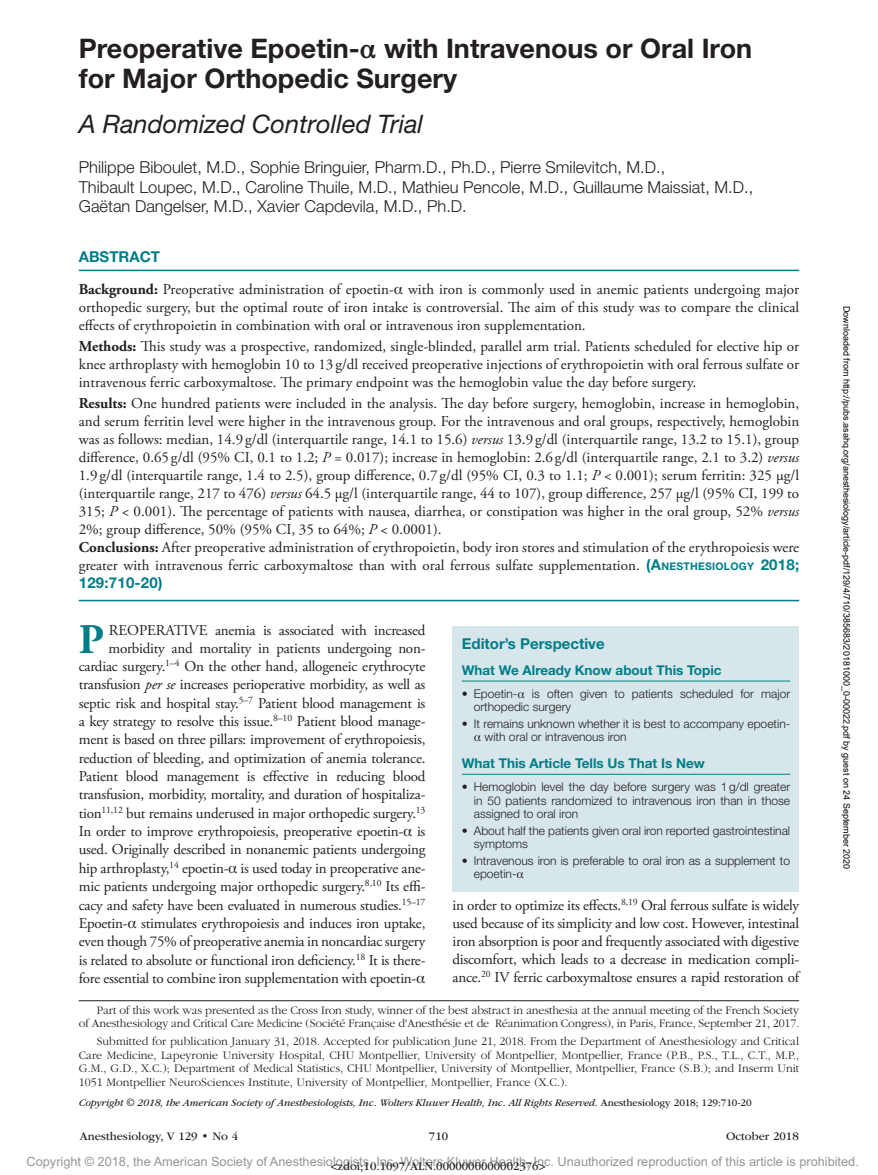
<style>
.page{position:relative;width:878px;height:1175px;background:#fff}
.page>*{position:absolute;margin:0;border:0;box-sizing:border-box;transform-origin:0 0}
.t1{font:700 42.15px "Adobe Garamond Pro";color:#007d88}
.t2{font:700 27px/30px "Helvetica Neue LT Std";color:#231f20}
.t3{font:italic 25.5px "Helvetica Neue LT Std";color:#231f20}
.t4{font:300 16.5px/19.5px "Helvetica Neue LT Std";color:#231f20}
.t5{font:15px/18.3px "Adobe Garamond Pro";letter-spacing:-.015em;color:#231f20;text-align:justify}
.t6{font:700 15px "Helvetica Neue LT Std";color:#007d88}
.t7{font:700 13.5px "Helvetica Neue LT Std";color:#007d88}
.t8{font:12.75px "Arial MT Std";color:#939598}
.t9{font:300 12px/13.5px "ITC Garamond Std";letter-spacing:-.01em;color:#231f20;text-align:right}
.t10{font:300 12px/13.5px "Helvetica Neue LT Std";color:#231f20}
.t11{font:12px "ITC Garamond Std";color:#231f20}
.t12{font:italic 10.5px "ITC Garamond Std";letter-spacing:-.01em;color:#231f20}
.t13{font:9px "Arial";color:#000}
.s1{font-family:"Gandhari Unicode"}
.s2{font-weight:700}
.s3{font-style:italic}
.s4{font-family:"Helvetica Neue LT Std";font-weight:700;color:#007d88}
.s5{font-family:"Helvetica Neue LT Std";font-weight:700;font-size:10.5px;color:#007d88}
.s6{font-family:"Gandhari Unicode";font-weight:400}
.s7{font-style:normal}
</style>
<div class="page">
<div style="left:452px;top:626px;width:347px;height:265px;background:#d6e6ea"></div>
<hr style="left:462px;top:680px;width:328px;height:1px;background:#007d88">
<hr style="left:462px;top:774px;width:328px;height:1px;background:#007d88">
<hr style="left:79px;top:270px;width:720px;height:1px;background:#007d88">
<hr style="left:79px;top:600px;width:720px;height:1px;background:#007d88">
<hr style="left:79px;top:1000px;width:720px;height:1px;background:#231f20">
<h2 class="t2" style="left:79px;top:33px;width:675px">Preoperative Epoetin-<span class="s1">α</span> with Intravenous or Oral Iron for Major Orthopedic Surgery</h2>
<h3 class="t3" style="left:79px;top:108px;width:346px">A Randomized Controlled Trial</h3>
<p class="t4" style="left:79px;top:157px;width:676px">Philippe Biboulet, M.D., Sophie Bringuier, Pharm.D., Ph.D., Pierre Smilevitch, M.D.,<br>Thibault Loupec, M.D., Caroline Thuile, M.D., Mathieu Pencole, M.D., Guillaume Maissiat, M.D.,<br>Gaëtan Dangelser, M.D., Xavier Capdevila, M.D., Ph.D.</p>
<p class="t6" style="left:79px;top:247px;width:83px">ABSTRACT</p>
<p class="t5" style="left:79px;top:280px;width:722px"><span class="s2">Background:</span> Preoperative administration of epoetin-<span class="s1">α</span> with iron is commonly used in anemic patients undergoing major orthopedic surgery, but the optimal route of iron intake is controversial. The aim of this study was to compare the clinical effects of erythropoietin in combination with oral or intravenous iron supplementation.</p>
<p class="t5" style="left:79px;top:337px;width:721px"><span class="s2">Methods:</span> This study was a prospective, randomized, single-blinded, parallel arm trial. Patients scheduled for elective hip or knee arthroplasty with hemoglobin 10 to 13 g/dl received preoperative injections of erythropoietin with oral ferrous sulfate or intravenous ferric carboxymaltose. The primary endpoint was the hemoglobin value the day before surgery.</p>
<p class="t5" style="left:79px;top:394px;width:722px;text-align:left"><span class="s2">Results:</span> One hundred patients were included in the analysis. The day before surgery, hemoglobin, increase in hemoglobin, and serum ferritin level were higher in the intravenous group. For the intravenous and oral groups, respectively, hemoglobin was as follows: median, 14.9 g/dl (interquartile range, 14.1 to 15.6) <span class="s3">versus</span> 13.9 g/dl (interquartile range, 13.2 to 15.1), group difference, 0.65 g/dl (95% CI, 0.1 to 1.2; <span class="s3">P</span> = 0.017); increase in hemoglobin: 2.6g/dl (interquartile range, 2.1 to 3.2) <span class="s3">versus </span>1.9g/dl (interquartile range, 1.4 to 2.5), group difference, 0.7 g/dl (95% CI, 0.3 to 1.1; <span class="s3">P</span> &lt; 0.001); serum ferritin: 325 µg/l (interquartile range, 217 to 476) <span class="s3">versus</span> 64.5 µg/l (interquartile range, 44 to 107), group difference, 257 µg/l (95% CI, 199 to 315; <span class="s3">P</span> &lt; 0.001). The percentage of patients with nausea, diarrhea, or constipation was higher in the oral group, 52% <span class="s3">versus </span>2%; group difference, 50% (95% CI, 35 to 64%; <span class="s3">P</span> &lt; 0.0001).<br><span class="s2">Conclusions:</span> After preoperative administration of erythropoietin, body iron stores and stimulation of the erythropoiesis were greater with intravenous ferric carboxymaltose than with oral ferrous sulfate supplementation. <span class="s4">(A</span><span class="s5">NESTHESIOLOGY</span> <span class="s4">2018;</span></p>
<p class="t6" style="left:79px;top:573px;width:85px">129:710-20)</p>
<p class="t5" style="left:79px;top:621px;width:348px;text-align:right">REOPERATIVE anemia is associated with increased morbidity and mortality in patients undergoing non&shy;cardiac surgery.<sup>1–4</sup> On the other hand, allogeneic erythrocyte transfusion <span class="s3">per se</span> increases perioperative morbidity, as well as septic risk and hospital stay.<sup>5–7</sup> Patient blood management is a key strategy to resolve this issue.<sup>8–10</sup> Patient blood manage&shy;ment is based on three pillars: improvement of erythropoiesis, reduction of bleeding, and optimization of anemia tolerance.<br>Patient blood management is effective in reducing blood transfusion, morbidity, mortality, and duration of hospitaliza&shy;tion<sup>11,12</sup> but remains underused in major orthopedic surgery.<sup>13<br></sup>In order to improve erythropoiesis, preoperative epoetin-<span class="s1">α</span> is used. Originally described in nonanemic patients undergoing hip arthroplasty,<sup>14</sup> epoetin-<span class="s1">α</span> is used today in preoperative ane&shy;mic patients undergoing major orthopedic surgery.<sup>8,10</sup> Its effi&shy;cacy and safety have been evaluated in numerous studies.<sup>15–17<br></sup>Epoetin-<span class="s1">α</span> stimulates erythropoiesis and induces iron uptake, even though 75% of preoperative anemia in noncardiac surgery is related to absolute or functional iron deficiency.<sup>18</sup> It is there&shy;fore essential to combine iron supplementation with epoetin-<span class="s1">α</span></p>
<h1 class="t1" style="left:79px;top:615px;width:27px">P</h1>
<p class="t6" style="left:462px;top:634px;width:144px">Editor’s Perspective</p>
<p class="t7" style="left:462px;top:661px;width:261px">What We Already Know about This Topic</p>
<p class="t10" style="left:474px;top:686px;width:318px;text-indent:-12px">• Epoetin-<span class="s6">α</span> is often given to patients scheduled for major orthopedic surgery</p>
<p class="t10" style="left:474px;top:716px;width:318px;text-indent:-12px">• It remains unknown whether it is best to accompany epoetin&shy;<span class="s6">α</span> with oral or intravenous iron</p>
<p class="t7" style="left:462px;top:754px;width:244px">What This Article Tells Us That Is New</p>
<p class="t10" style="left:474px;top:780px;width:318px;text-align:justify;text-indent:-12px">• Hemoglobin level the day before surgery was 1g/dl greater in 50 patients randomized to intravenous iron than in those assigned to oral iron</p>
<p class="t10" style="left:474px;top:823px;width:318px;text-indent:-12px">• About half the patients given oral iron reported gastrointestinal symptoms</p>
<p class="t10" style="left:474px;top:853px;width:318px;text-indent:-12px">• Intravenous iron is preferable to oral iron as a supplement to epoetin-<span class="s6">α</span></p>
<p class="t5" style="left:452px;top:896px;width:348px">in order to optimize its effects.<sup>8,19</sup> Oral ferrous sulfate is widely used because of its simplicity and low cost. However, intestinal iron absorption is poor and frequently associated with digestive discomfort, which leads to a decrease in medication compli&shy;ance.<sup>20</sup> IV ferric carboxymaltose ensures a rapid restoration of</p>
<p class="t9" style="left:79px;top:1003px;width:722px">Part of this work was presented as the Cross Iron study, winner of the best abstract in anesthesia at the annual meeting of the French Society<br>of Anesthesiology and Critical Care Medicine (Société Française d'Anesthésie et de Réanimation Congress), in Paris, France, September 21, 2017.</p>
<p class="t9" style="left:79px;top:1035px;width:722px;text-align:justify;text-indent:18px">Submitted for publication January 31, 2018. Accepted for publication June 21, 2018. From the Department of Anesthesiology and Critical Care Medicine, Lapeyronie University Hospital, CHU Montpellier, University of Montpellier, Montpellier, France (P.B., P.S., T.L., C.T., M.P., G.M., G.D., X.C.); Department of Medical Statistics, CHU Montpellier, University of Montpellier, Montpellier, France (S.B.); and Inserm Unit 1051 Montpellier NeuroSciences Institute, University of Montpellier, Montpellier, France (X.C.).</p>
<p class="t12" style="left:79px;top:1096px;width:674px">Copyright © 2018, the American Society of Anesthesiologists, Inc. Wolters Kluwer Health, Inc. All Rights Reserved. <span class="s7">Anesthesiology 2018; 129:710-20</span></p>
<p class="t11" style="left:80px;top:1130px;width:160px">Anesthesiology, V 129 • No 4</p>
<p class="t11" style="left:429px;top:1130px;width:21px">710</p>
<p class="t11" style="left:726px;top:1130px;width:74px">October 2018</p>
<p class="t13" style="left:850px;top:306px;width:565px;rotate:90deg">Downloaded from http://pubs.asahq.org/anesthesiology/article-pdf/129/4/710/385683/20181000_0-00022.pdf by guest on 24 September 2020</p>
<p class="t8" style="left:27px;top:1154px;width:833px">Copyright © 2018, the American Society of Anesthesiologists, Inc. Wolters Kluwer Health, Inc. Unauthorized reproduction of this article is prohibited.</p>
<p class="t11" style="left:330px;top:1159px;width:216px">&lt;zdoi;10.1097/ALN.0000000000002376&gt;</p>
</div>
